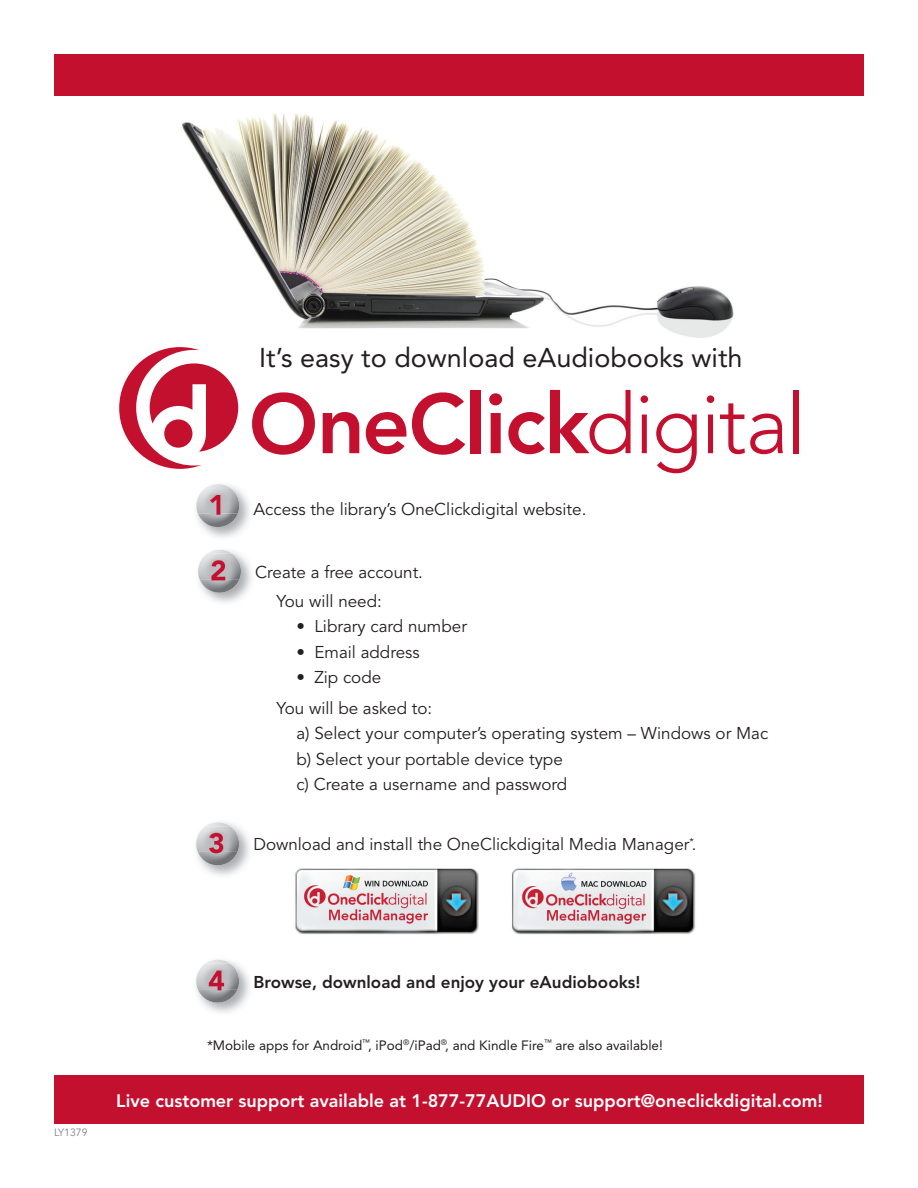
<style>
.page{position:relative;width:918px;height:1188px;background:#fff}
.page>*{position:absolute;margin:0;border:0;box-sizing:border-box;transform-origin:0 0}
.t1{font:27px "Avenir LT Std";color:#231f20}
.t2{font:800 18px "Avenir LT Std";color:#fff}
.t3{font:17.1px/25.5px "Avenir LT Std";color:#231f20}
.t4{font:800 17.1px "Avenir LT Std";color:#231f20}
.t5{font:13.5px "Avenir LT Std";color:#231f20}
.t6{font:10.5px "Avenir LT Std";color:#808285}
</style>
<div class="page">
<img style="left:168px;top:95px;width:582px;height:243px">
<div style="left:54px;top:1076px;width:810px;height:48px;background:#c3102f"></div>
<svg style="left:119px;top:347px;width:119px;height:122px"></svg>
<svg style="left:252px;top:392px;width:63px;height:63px"></svg>
<svg style="left:323px;top:412px;width:36px;height:41px"></svg>
<svg style="left:366px;top:412px;width:40px;height:42px"></svg>
<svg style="left:412px;top:392px;width:53px;height:63px"></svg>
<div style="left:470px;top:390px;width:10px;height:63px;background:#c3102f"></div>
<svg style="left:489px;top:393px;width:13px;height:60px"></svg>
<svg style="left:508px;top:390px;width:123px;height:64px"></svg>
<svg style="left:641px;top:395px;width:7px;height:58px"></svg>
<svg style="left:656px;top:414px;width:41px;height:59px"></svg>
<svg style="left:707px;top:395px;width:7px;height:58px"></svg>
<svg style="left:720px;top:403px;width:63px;height:51px"></svg>
<div style="left:794px;top:390px;width:5px;height:63px;background:#c3102f"></div>
<img style="left:205px;top:484px;width:25px;height:4px">
<img style="left:198px;top:514px;width:40px;height:13px">
<img style="left:196px;top:488px;width:43px;height:26px">
<img style="left:210px;top:495px;width:10px;height:19px">
<img style="left:295px;top:868px;width:401px;height:67px">
<img style="left:205px;top:822px;width:25px;height:4px">
<img style="left:198px;top:852px;width:40px;height:13px">
<img style="left:196px;top:826px;width:43px;height:26px">
<svg style="left:209px;top:852px;width:14px;height:1px"></svg>
<img style="left:209px;top:833px;width:14px;height:19px">
<img style="left:205px;top:960px;width:25px;height:4px">
<img style="left:198px;top:989px;width:40px;height:14px">
<img style="left:196px;top:964px;width:43px;height:25px">
<svg style="left:209px;top:989px;width:15px;height:1px"></svg>
<img style="left:209px;top:970px;width:15px;height:19px">
<img style="left:207px;top:550px;width:25px;height:4px">
<img style="left:200px;top:579px;width:39px;height:14px">
<img style="left:198px;top:554px;width:43px;height:25px">
<svg style="left:211px;top:579px;width:14px;height:1px"></svg>
<img style="left:211px;top:560px;width:14px;height:19px">
<div style="left:54px;top:54px;width:810px;height:41px;background:#c3102f"></div>
<h1 class="t1" style="left:259px;top:342px;width:485px">It’s easy to download eAudiobooks with</h1>
<p class="t3" style="left:254px;top:497px;width:334px">Access the library’s OneClickdigital website.</p>
<p class="t3" style="left:277px;top:558px;width:148px;line-height:29.1px;text-indent:-21px">Create a free account.<br>You will need:</p>
<p class="t3" style="left:296px;top:614px;width:172px">• Library card number</p>
<p class="t3" style="left:296px;top:640px;width:125px">• Email address</p>
<p class="t3" style="left:277px;top:663px;width:157px;line-height:30.3px;text-indent:20px">• Zip code<br>You will be asked to:</p>
<p class="t3" style="left:296px;top:721px;width:473px">a) Select your computer’s operating system – Windows or Mac b) Select your portable device type<br>c) Create a username and password</p>
<p class="t3" style="left:253px;top:832px;width:445px">Download and install the OneClickdigital Media Manager<sup>*</sup>.</p>
<p class="t6" style="left:54px;top:1127px;width:35px">LY1379</p>
<p class="t4" style="left:253px;top:972px;width:389px">Browse, download and enjoy your eAudiobooks!</p>
<p class="t5" style="left:207px;top:1037px;width:457px">*Mobile apps for Android<sup>™</sup>, iPod<sup>®</sup>/iPad<sup>®</sup>, and Kindle Fire<sup>™</sup> are also available!</p>
<p class="t2" style="left:116px;top:1090px;width:708px">Live customer support available at 1-877-77AUDIO or support@oneclickdigital.com!</p>
</div>
